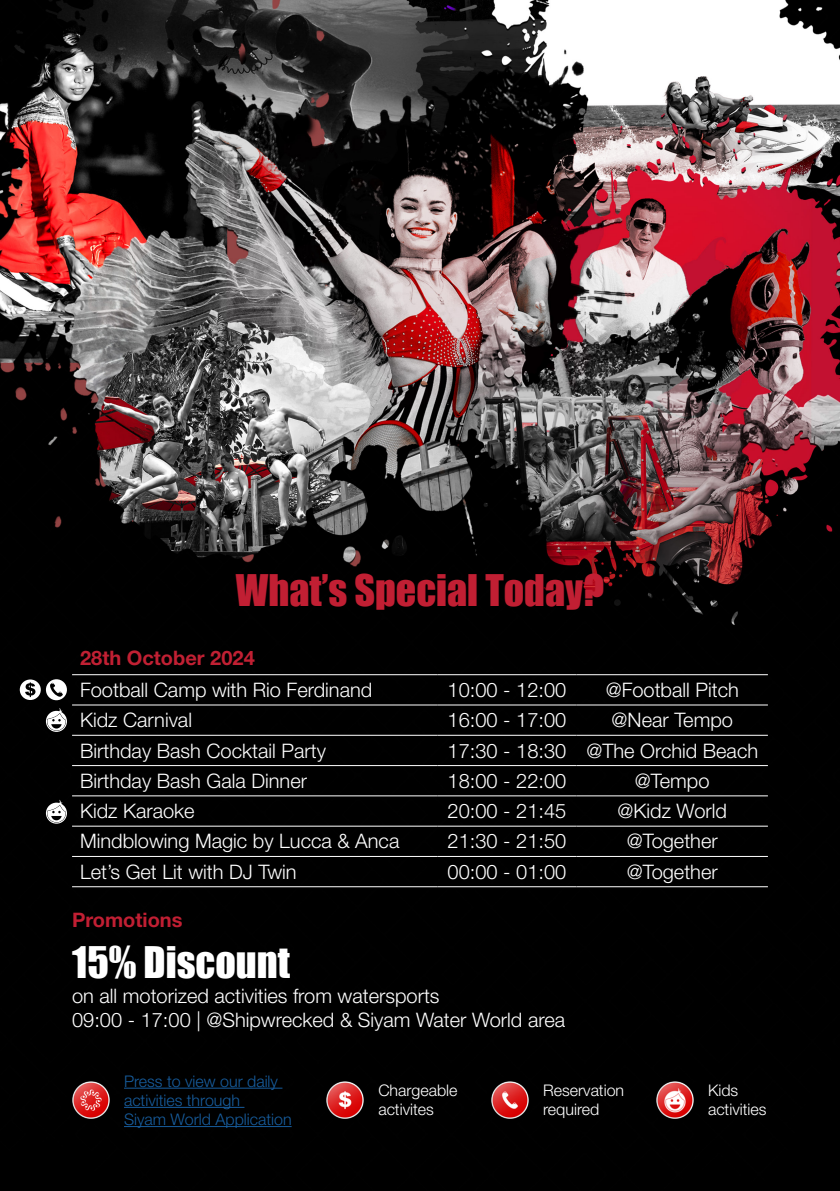
<style>
.page{position:relative;width:840px;height:1191px;background:#fff}
.page>*{position:absolute;margin:0;border:0;box-sizing:border-box;transform-origin:0 0}
.t1{font:40px "Impact";color:#c11f33}
.t2{font:40px "Impact";color:#fff}
.t3{font:300 20px "Helvetica Neue LT Std";color:#fff}
.t4{font:700 20px "Helvetica Neue LT Std";color:#c12033}
.t5{font:700 20px "Helvetica Neue LT Std";color:#c11f33}
.t6{font:300 16px/19.2px "Helvetica Neue LT Std";color:#175d9e}
.t7{font:300 16px "Helvetica Neue LT Std";color:#fff}
</style>
<div class="page">
<img style="left:0;top:0;width:839px;height:1191px">
<hr style="left:72px;top:674px;width:365px;height:1px;background:#fff">
<hr style="left:437px;top:674px;width:139px;height:1px;background:#fff">
<hr style="left:576px;top:674px;width:191px;height:1px;background:#fff">
<hr style="left:72px;top:704px;width:365px;height:1px;background:#fff">
<hr style="left:437px;top:704px;width:139px;height:1px;background:#fff">
<hr style="left:576px;top:704px;width:191px;height:1px;background:#fff">
<hr style="left:72px;top:735px;width:365px;height:1px;background:#fff">
<hr style="left:437px;top:735px;width:139px;height:1px;background:#fff">
<hr style="left:576px;top:735px;width:191px;height:1px;background:#fff">
<hr style="left:72px;top:765px;width:365px;height:1px;background:#fff">
<hr style="left:437px;top:765px;width:139px;height:1px;background:#fff">
<hr style="left:576px;top:765px;width:191px;height:1px;background:#fff">
<hr style="left:72px;top:795px;width:365px;height:1px;background:#fff">
<hr style="left:437px;top:795px;width:139px;height:1px;background:#fff">
<hr style="left:576px;top:795px;width:191px;height:1px;background:#fff">
<hr style="left:72px;top:826px;width:365px;height:1px;background:#fff">
<hr style="left:437px;top:826px;width:139px;height:1px;background:#fff">
<hr style="left:576px;top:826px;width:191px;height:1px;background:#fff">
<hr style="left:72px;top:856px;width:365px;height:1px;background:#fff">
<hr style="left:437px;top:856px;width:139px;height:1px;background:#fff">
<hr style="left:576px;top:856px;width:191px;height:1px;background:#fff">
<hr style="left:72px;top:886px;width:365px;height:1px;background:#fff">
<hr style="left:437px;top:886px;width:139px;height:1px;background:#fff">
<hr style="left:576px;top:886px;width:191px;height:1px;background:#fff">
<hr style="left:124px;top:1087px;width:158px;height:1px;background:#175d9e">
<hr style="left:124px;top:1107px;width:120px;height:1px;background:#175d9e">
<hr style="left:124px;top:1126px;width:167px;height:1px;background:#175d9e">
<svg style="left:20px;top:679px;width:47px;height:21px"></svg>
<img style="left:57px;top:1066px;width:67px;height:67px">
<img style="left:311px;top:1066px;width:67px;height:67px">
<img style="left:476px;top:1066px;width:67px;height:67px">
<img style="left:640px;top:1066px;width:67px;height:67px">
<svg style="left:46px;top:708px;width:21px;height:24px"></svg>
<svg style="left:46px;top:799px;width:21px;height:24px"></svg>
<p class="t1" style="left:236px;top:559px;width:370px">What’s Special Today?</p>
<p class="t4" style="left:80px;top:646px;width:176px">28th October 2024</p>
<p class="t3" style="left:80px;top:677px;width:293px">Football Camp with Rio Ferdinand</p>
<p class="t3" style="left:447px;top:677px;width:120px">10:00 - 12:00</p>
<p class="t3" style="left:605px;top:677px;width:135px">@Football Pitch</p>
<p class="t3" style="left:80px;top:708px;width:113px">Kidz Carnival</p>
<p class="t3" style="left:447px;top:708px;width:120px">16:00 - 17:00</p>
<p class="t3" style="left:611px;top:708px;width:123px">@Near Tempo</p>
<p class="t3" style="left:80px;top:738px;width:247px">Birthday Bash Cocktail Party</p>
<p class="t3" style="left:447px;top:738px;width:120px">17:30 - 18:30</p>
<p class="t3" style="left:586px;top:738px;width:173px">@The Orchid Beach</p>
<p class="t3" style="left:80px;top:768px;width:228px">Birthday Bash Gala Dinner</p>
<p class="t3" style="left:447px;top:768px;width:120px">18:00 - 22:00</p>
<p class="t3" style="left:634px;top:768px;width:76px">@Tempo</p>
<p class="t3" style="left:80px;top:799px;width:116px">Kidz Karaoke</p>
<p class="t3" style="left:447px;top:799px;width:120px">20:00 - 21:45</p>
<p class="t3" style="left:617px;top:799px;width:111px">@Kidz World</p>
<p class="t3" style="left:80px;top:829px;width:320px">Mindblowing Magic by Lucca &amp; Anca</p>
<p class="t3" style="left:447px;top:829px;width:120px">21:30 - 21:50</p>
<p class="t3" style="left:626px;top:829px;width:92px">@Together</p>
<p class="t3" style="left:80px;top:859px;width:218px">Let’s Get Lit with DJ Twin</p>
<p class="t3" style="left:447px;top:859px;width:120px">00:00 - 01:00</p>
<p class="t3" style="left:626px;top:859px;width:92px">@Together</p>
<p class="t5" style="left:72px;top:908px;width:112px">Promotions</p>
<p class="t2" style="left:72px;top:931px;width:219px">15% Discount</p>
<p class="t3" style="left:72px;top:983px;width:369px">on all motorized activities from watersports</p>
<p class="t3" style="left:72px;top:1007px;width:494px">09:00 - 17:00 | @Shipwrecked &amp; Siyam Water World area</p>
<p class="t6" style="left:124px;top:1071px;width:155px">Press to view our daily activities through</p>
<p class="t6" style="left:124px;top:1109px;width:169px">Siyam World Application</p>
<p class="t7" style="left:378px;top:1080px;width:81px">Chargeable</p>
<p class="t7" style="left:378px;top:1099px;width:57px">activites</p>
<p class="t7" style="left:543px;top:1080px;width:82px">Reservation</p>
<p class="t7" style="left:543px;top:1099px;width:58px">required</p>
<p class="t7" style="left:707px;top:1080px;width:32px">Kids</p>
<p class="t7" style="left:707px;top:1099px;width:60px">activities</p>
</div>
